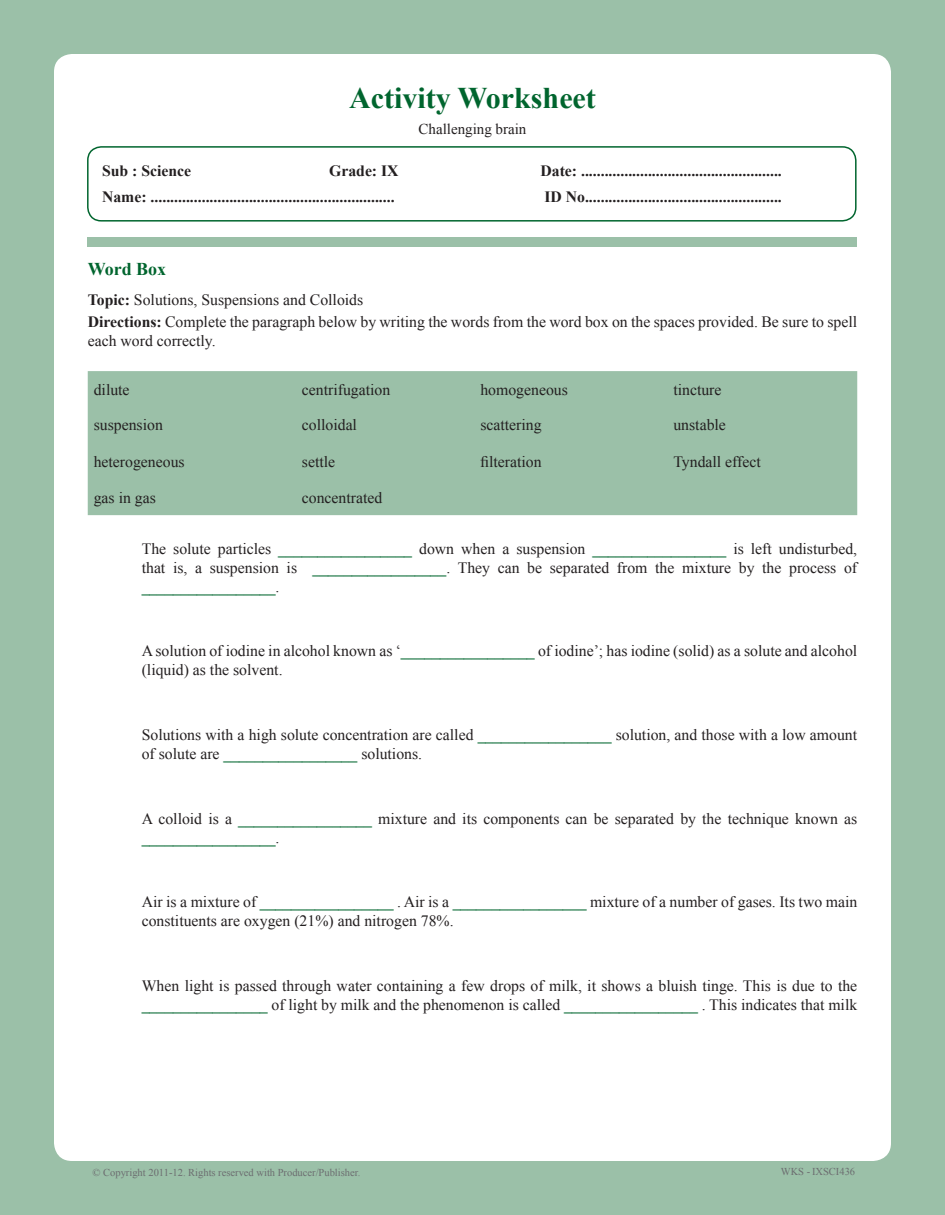
<style>
.page{position:relative;width:945px;height:1215px;background:#9bc0a8}
.page>*{position:absolute;margin:0;border:0;box-sizing:border-box;transform-origin:0 0}
.t1{font:700 30px "Times New Roman";color:#00652e}
.Choice{font:700 18px "Times New Roman";color:#00652e}
.Body{font:15.75px/18.9px "Times New Roman";color:#231f20}
.t2{font:700 15.75px "Times New Roman";color:#231f20}
.t3{font:15px "Times New Roman";color:#231f20}
.t4{font:10.5px "Times New Roman";color:#6c6d70}
.s1{font-weight:700}
.s2{font-weight:700;color:#00652e}
</style>
<div class="page">
<div style="left:54px;top:54px;width:837px;height:1107px;background:#fff;border-radius:18px"></div>
<div style="left:88px;top:237px;width:769px;height:10px;background:#9bc0a8"></div>
<div style="left:87px;top:146px;width:770px;height:76px;border:2px solid #00652e;border-radius:14px"></div>
<div style="left:88px;top:371px;width:769px;height:144px;background:#9bc0a8"></div>
<h1 class="t1" style="left:349px;top:77px;width:248px">Activity Worksheet</h1>
<p class="t3" style="left:419px;top:119px;width:109px">Challenging brain</p>
<p class="t2" style="left:102px;top:160px;width:91px">Sub : Science</p>
<p class="t2" style="left:329px;top:160px;width:71px">Grade: IX</p>
<p class="t2" style="left:540px;top:160px;width:243px">Date: ...................................................</p>
<p class="t2" style="left:102px;top:186px;width:294px">Name: ..............................................................</p>
<p class="t2" style="left:544px;top:186px;width:239px">ID No..................................................</p>
<p class="Choice" style="left:88px;top:257px;width:80px">Word Box</p>
<p class="Body" style="left:88px;top:290px;width:277px"><span class="s1">Topic:</span> Solutions, Suspensions and Colloids</p>
<p class="Body" style="left:88px;top:312px;width:771px"><span class="s1">Directions:</span> Complete the paragraph below by writing the words from the word box on the spaces provided. Be sure to spell each word correctly.</p>
<p class="Body" style="left:94px;top:380px;width:37px">dilute</p>
<p class="Body" style="left:302px;top:380px;width:90px">centrifugation</p>
<p class="Body" style="left:480px;top:380px;width:89px">homogeneous</p>
<p class="Body" style="left:673px;top:380px;width:50px">tincture</p>
<p class="Body" style="left:94px;top:415px;width:71px">suspension</p>
<p class="Body" style="left:302px;top:415px;width:57px">colloidal</p>
<p class="Body" style="left:480px;top:415px;width:63px">scattering</p>
<p class="Body" style="left:673px;top:415px;width:54px">unstable</p>
<p class="Body" style="left:94px;top:452px;width:92px">heterogeneous</p>
<p class="Body" style="left:302px;top:452px;width:35px">settle</p>
<p class="Body" style="left:480px;top:452px;width:63px">filteration</p>
<p class="Body" style="left:673px;top:452px;width:89px">Tyndall effect</p>
<p class="Body" style="left:94px;top:488px;width:64px">gas in gas</p>
<p class="Body" style="left:302px;top:488px;width:82px">concentrated</p>
<p class="Body" style="left:142px;top:539px;width:717px;text-align:justify">The solute particles <span class="s2">_________________</span> down when a suspension <span class="s2">_________________</span> is left undisturbed, that is, a suspension is <span class="s2">_________________</span>. They can be separated from the mixture by the process of <span class="s2">_________________</span>.</p>
<p class="Body" style="left:142px;top:641px;width:717px">A solution of iodine in alcohol known as ‘<span class="s2">_________________</span> of iodine’; has iodine (solid) as a solute and alcohol (liquid) as the solvent.</p>
<p class="Body" style="left:142px;top:725px;width:717px">Solutions with a high solute concentration are called <span class="s2">_________________</span> solution, and those with a low amount of solute are <span class="s2">_________________</span> solutions.</p>
<p class="Body" style="left:142px;top:809px;width:717px">A colloid is a <span class="s2">_________________</span> mixture and its components can be separated by the technique known as <span class="s2">_________________</span>.</p>
<p class="Body" style="left:142px;top:892px;width:717px">Air is a mixture of <span class="s2">_________________</span> . Air is a <span class="s2">_________________</span> mixture of a number of gases. Its two main constituents are oxygen (21%) and nitrogen 78%.</p>
<p class="Body" style="left:142px;top:976px;width:717px">When light is passed through water containing a few drops of milk, it shows a bluish tinge. This is due to the <span class="s2">________________</span> of light by milk and the phenomenon is called <span class="s2">_________________</span> . This indicates that milk</p>
<p class="t4" style="left:93px;top:1165px;width:269px">© Copyright 2011-12. Rights reserved with Producer/Publisher.</p>
<p class="t4" style="left:781px;top:1164px;width:76px">WKS - IXSCI436</p>
</div>
